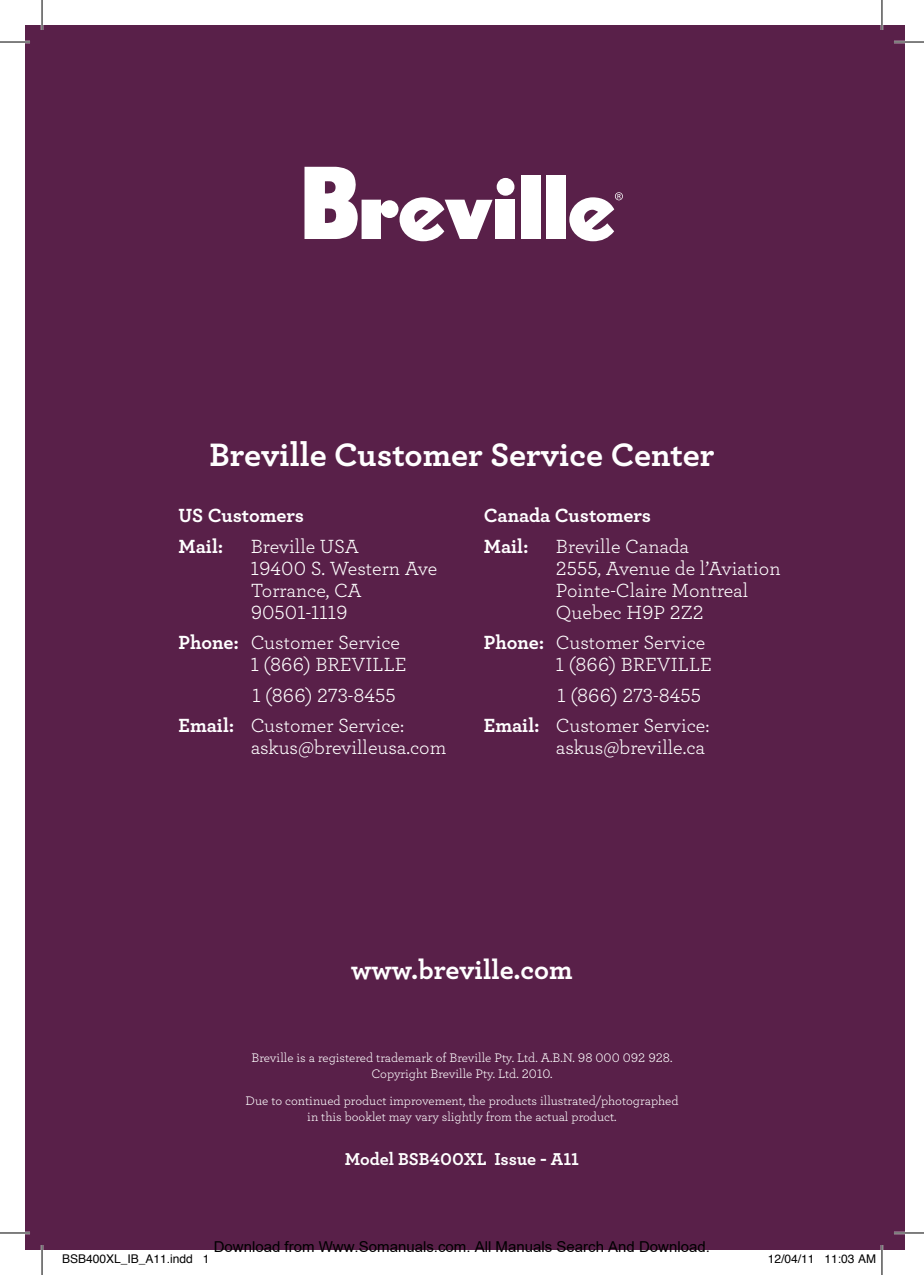
<style>
.page{position:relative;width:924px;height:1275px;background:#fff}
.page>*{position:absolute;margin:0;border:0;box-sizing:border-box;transform-origin:0 0}
.t1{font:34px "Archer Bold LF";color:#fff}
.t2{font:28px "Archer Bold LF";color:#fff}
.t3{font:20px/22px "Archer Book LF";color:#fff}
.t4{font:20px/30.4px "Archer Bold LF";letter-spacing:-.005em;color:#fff}
.t5{font:18px "Archer Bold LF";color:#fff}
.t6{font:15px "Arial";color:#000}
.t7{font:13px/15.6px "Archer Book LF";color:#fff;text-align:center}
.t8{font:12px "Helvetica";color:#000}
.s1{font-family:"Archer Bold LF"}
</style>
<div class="page">
<div style="left:881px;top:25px;width:23px;height:1225px;background:#592049"></div>
<div style="left:25px;top:25px;width:873px;height:1225px;background:#592049"></div>
<div style="left:546px;top:175px;width:19px;height:64px;background:#fff"></div>
<div style="left:520px;top:175px;width:20px;height:64px;background:#fff"></div>
<div style="left:496px;top:178px;width:18px;height:18px;background:#fff;border-radius:50%"></div>
<div style="left:495px;top:200px;width:19px;height:39px;background:#fff"></div>
<svg style="left:304px;top:167px;width:188px;height:74px"></svg>
<svg style="left:569px;top:192px;width:53px;height:49px"></svg>
<hr style="left:0;top:41px;width:30px;height:2px;background:#fff">
<hr style="left:893px;top:41px;width:30px;height:2px;background:#fff">
<hr style="left:0;top:1231px;width:30px;height:3px;background:#fff">
<hr style="left:893px;top:1231px;width:30px;height:3px;background:#fff">
<hr style="left:41px;top:0;width:2px;height:30px;background:#fff">
<hr style="left:41px;top:1245px;width:2px;height:30px;background:#fff">
<hr style="left:880px;top:0;width:2px;height:30px;background:#fff">
<hr style="left:880px;top:1245px;width:2px;height:30px;background:#fff">
<hr style="left:0;top:42px;width:30px;height:1px;background:#000">
<hr style="left:893px;top:42px;width:30px;height:1px;background:#000">
<hr style="left:0;top:1232px;width:30px;height:1px;background:#000">
<hr style="left:893px;top:1232px;width:30px;height:1px;background:#000">
<hr style="left:42px;top:0;width:1px;height:30px;background:#000">
<hr style="left:42px;top:1245px;width:1px;height:30px;background:#000">
<hr style="left:881px;top:0;width:1px;height:30px;background:#000">
<hr style="left:881px;top:1245px;width:1px;height:30px;background:#000">
<h1 class="t1" style="left:209px;top:433px;width:506px">Breville Customer Service Center</h1>
<p class="t4" style="left:178px;top:500px;width:127px">US Customers<br>Mail:</p>
<p class="t3" style="left:250px;top:534px;width:188px">Breville USA<br>19400 S. Western Ave<br>Torrance, CA<br>90501-1119</p>
<p class="t3" style="left:250px;top:631px;width:157px;text-indent:-72px"><span class="s1">Phone:</span> Customer Service<br>1 (866) BREVILLE</p>
<p class="t3" style="left:178px;top:679px;width:227px;line-height:30.6px;text-indent:74px">1 (866) 273-8455<br><span class="s1">Email:</span> Customer Service:</p>
<p class="t3" style="left:250px;top:736px;width:197px">askus@brevilleusa.com</p>
<p class="t4" style="left:483px;top:500px;width:169px">Canada Customers<br>Mail:</p>
<p class="t3" style="left:555px;top:534px;width:226px">Breville Canada<br>2555, Avenue de l’Aviation<br>Pointe-Claire Montreal<br>Quebec H9P 2Z2</p>
<p class="t3" style="left:555px;top:631px;width:157px;text-indent:-72px"><span class="s1">Phone:</span> Customer Service<br>1 (866) BREVILLE</p>
<p class="t3" style="left:483px;top:679px;width:227px;line-height:30.6px;text-indent:74px">1 (866) 273-8455<br><span class="s1">Email:</span> Customer Service:</p>
<p class="t3" style="left:555px;top:736px;width:151px">askus@breville.ca</p>
<h2 class="t2" style="left:351px;top:952px;width:223px">www.breville.com</h2>
<p class="t7" style="left:251px;top:1050px;width:422px">Breville is a registered trademark of Breville Pty. Ltd. A.B.N. 98 000 092 928.<br>Copyright Breville Pty. Ltd. 2010.</p>
<p class="t7" style="left:245px;top:1092px;width:434px">Due to continued product improvement, the products illustrated/photographed in this booklet may vary slightly from the actual product.</p>
<p class="t5" style="left:344px;top:1147px;width:236px">Model BSB400XL Issue - A11</p>
<p class="t6" style="left:214px;top:1238px;width:497px">Download from Www.Somanuals.com. All Manuals Search And Download.</p>
<p class="t8" style="left:62px;top:1249px;width:149px">BSB400XL_IB_A11.indd 1</p>
<p class="t8" style="left:767px;top:1249px;width:110px">12/04/11 11:03 AM</p>
</div>
